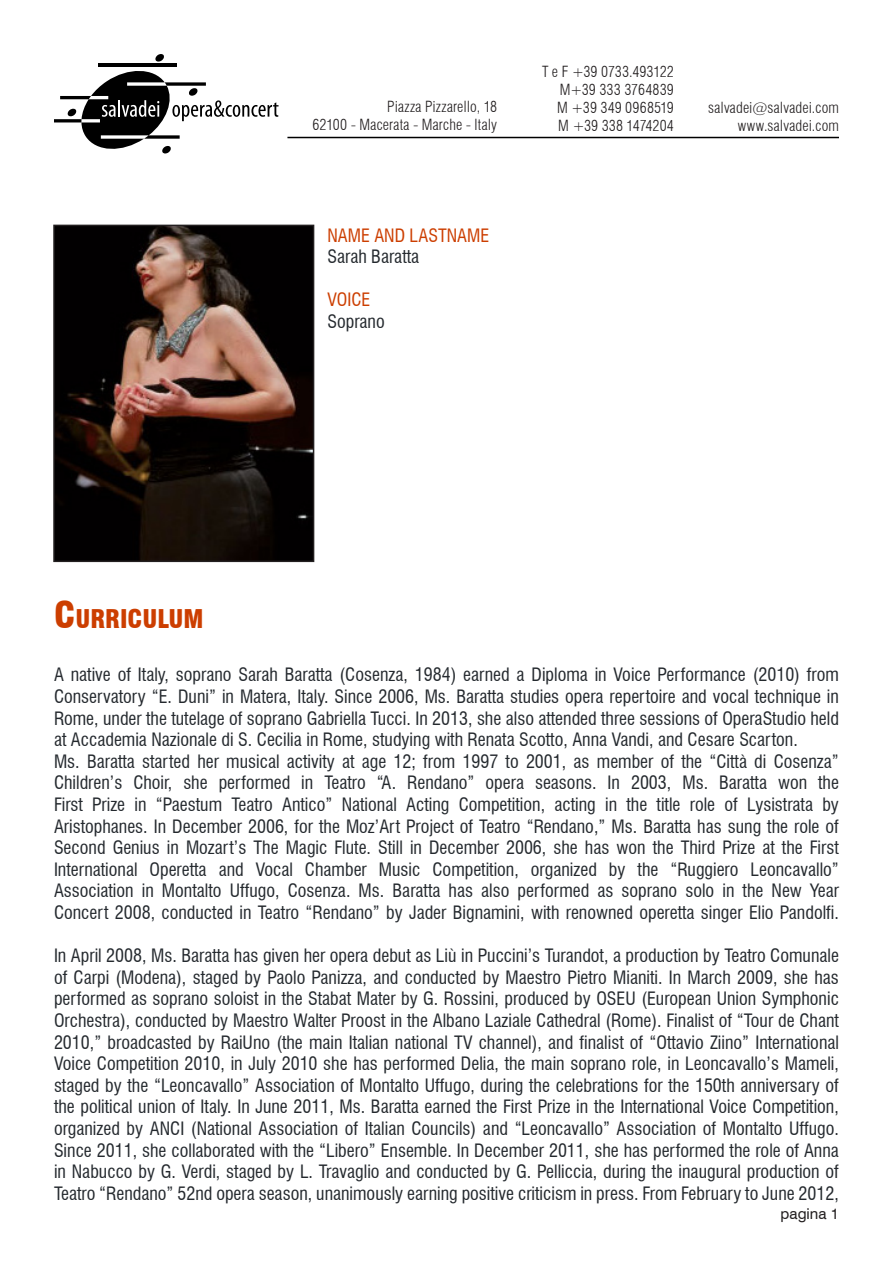
<style>
.page{position:relative;width:893px;height:1263px;background:#fff}
.page>*{position:absolute;margin:0;border:0;box-sizing:border-box;transform-origin:0 0}
.t1{font:900 condensed 25.2px "Swiss 721 BT";color:#cc3e00}
.t2{font:condensed 18px/21.6px "Swiss 721 BT";color:#24292e}
.t3{font:condensed 18px "Swiss 721 BT";color:#cc3e00}
.t4{font:300 condensed 15px/18px "Swiss 721 BT";letter-spacing:.01em;color:#231f20;text-align:right}
.t5{font:15px "Swiss 721 BT";color:#231f20}
.s1{font-size:36px}
</style>
<div class="page">
<hr style="left:287px;top:137px;width:552px;height:1px;background:#000">
<svg style="left:54px;top:54px;width:225px;height:100px"></svg>
<img style="left:56px;top:228px;width:255px;height:331px">
<div style="left:53px;top:225px;width:261px;height:337px;border:2px solid #231f20"></div>
<p class="t4" style="left:557px;top:63px;width:118px;text-align:justify;text-indent:-15px">T e F +39 0733.493122<br>M+39 333 3764839<br>M +39 349 0968519<br>M +39 338 1474204</p>
<p class="t4" style="left:312px;top:98px;width:186px">Piazza Pizzarello, 18<br>62100 - Macerata - Marche - Italy</p>
<p class="t4" style="left:708px;top:99px;width:132px">salvadei@salvadei.com www.salvadei.com</p>
<h1 class="t1" style="left:54px;top:604px;width:151px"><span class="s1">C</span>URRICULUM</h1>
<p class="t3" style="left:327px;top:224px;width:22px">Name</p>
<p class="t3" style="left:374px;top:224px;width:56px">AND Lastname</p>
<p class="t2" style="left:327px;top:246px;width:93px">Sarah Baratta</p>
<p class="t3" style="left:327px;top:289px;width:44px">voICE</p>
<p class="t2" style="left:327px;top:311px;width:59px">Soprano</p>
<p class="t2" style="left:54px;top:664px;width:786px">A native of Italy, soprano Sarah Baratta (Cosenza, 1984) earned a Diploma in Voice Performance (2010) from Conservatory “E. Duni” in Matera, Italy. Since 2006, Ms. Baratta studies opera repertoire and vocal technique in Rome, under the tutelage of soprano Gabriella Tucci. In 2013, she also attended three sessions of OperaStudio held at Accademia Nazionale di S. Cecilia in Rome, studying with Renata Scotto, Anna Vandi, and Cesare Scarton.<br>Ms. Baratta started her musical activity at age 12; from 1997 to 2001, as member of the “Città di Cosenza” Children’s Choir, she performed in Teatro “A. Rendano” opera seasons. In 2003, Ms. Baratta won the First Prize in “Paestum Teatro Antico” National Acting Competition, acting in the title role of Lysistrata by Aristophanes. In December 2006, for the Moz’Art Project of Teatro “Rendano,” Ms. Baratta has sung the role of Second Genius in Mozart’s The Magic Flute. Still in December 2006, she has won the Third Prize at the First International Operetta and Vocal Chamber Music Competition, organized by the “Ruggiero Leoncavallo” Association in Montalto Uffugo, Cosenza. Ms. Baratta has also performed as soprano solo in the New Year Concert 2008, conducted in Teatro “Rendano” by Jader Bignamini, with renowned operetta singer Elio Pandolfi.</p>
<p class="t2" style="left:54px;top:945px;width:786px;text-align:justify">In April 2008, Ms. Baratta has given her opera debut as Liù in Puccini’s Turandot, a production by Teatro Comunale of Carpi (Modena), staged by Paolo Panizza, and conducted by Maestro Pietro Mianiti. In March 2009, she has performed as soprano soloist in the Stabat Mater by G. Rossini, produced by OSEU (European Union Symphonic Orchestra), conducted by Maestro Walter Proost in the Albano Laziale Cathedral (Rome). Finalist of “Tour de Chant 2010,” broadcasted by RaiUno (the main Italian national TV channel), and finalist of “Ottavio Ziino” International Voice Competition 2010, in July 2010 she has performed Delia, the main soprano role, in Leoncavallo’s Mameli, staged by the “Leoncavallo” Association of Montalto Uffugo, during the celebrations for the 150th anniversary of the political union of Italy. In June 2011, Ms. Baratta earned the First Prize in the International Voice Competition, organized by ANCI (National Association of Italian Councils) and “Leoncavallo” Association of Montalto Uffugo.<br>Since 2011, she collaborated with the “Libero” Ensemble. In December 2011, she has performed the role of Anna in Nabucco by G. Verdi, staged by L. Travaglio and conducted by G. Pelliccia, during the inaugural production of Teatro “Rendano” 52nd opera season, unanimously earning positive criticism in press. From February to June 2012,</p>
<p class="t5" style="left:781px;top:1205px;width:60px">pagina 1</p>
</div>
